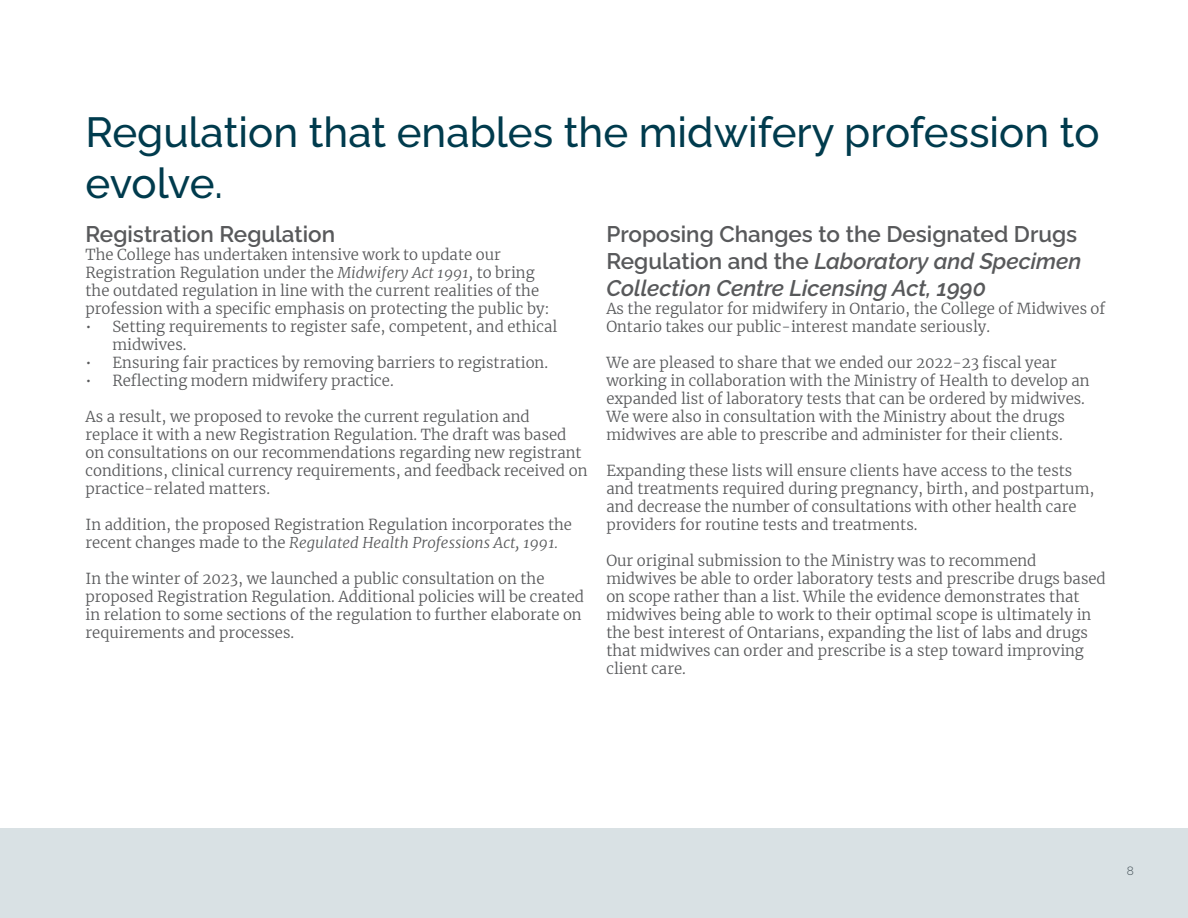
<style>
.page{position:relative;width:1188px;height:918px;background:#fff}
.page>*{position:absolute;margin:0;border:0;box-sizing:border-box;transform-origin:0 0}
.t1{font:500 42px/50.4px "Raleway";color:#003b4d}
.t2{font:italic 600 22.5px/27px "Raleway";color:#58595b}
.t3{font:600 22.5px "Raleway";color:#58595b}
.t4{font:300 15px/18px "Merriweather";color:#58595b}
.t5{font:300 12px "Raleway";color:#52575a}
.s1{font-style:italic}
.s2{font-style:normal}
</style>
<div class="page">
<div style="left:0;top:828px;width:1188px;height:90px;background:#d9e1e4"></div>
<h1 class="t1" style="left:86px;top:103px;width:1015px">Regulation that enables the midwifery profession to evolve.</h1>
<h2 class="t3" style="left:86px;top:216px;width:251px">Registration Regulation</h2>
<p class="t4" style="left:86px;top:245px;width:466px">The College has undertaken intensive work to update our Registration Regulation under the <span class="s1">Midwifery Act 1991,</span> to bring the outdated regulation in line with the current realities of the profession with a specific emphasis on protecting the public by:</p>
<p class="t4" style="left:112px;top:317px;width:446px;text-indent:-27px">• Setting requirements to register safe, competent, and ethical midwives.</p>
<p class="t4" style="left:86px;top:353px;width:464px">• Ensuring fair practices by removing barriers to registration.</p>
<p class="t4" style="left:86px;top:371px;width:310px">• Reflecting modern midwifery practice.</p>
<p class="t4" style="left:86px;top:407px;width:503px">As a result, we proposed to revoke the current regulation and<br>replace it with a new Registration Regulation. The draft was based on consultations on our recommendations regarding new registrant conditions, clinical currency requirements, and feedback received on practice-related matters.</p>
<p class="t4" style="left:86px;top:515px;width:488px">In addition, the proposed Registration Regulation incorporates the recent changes made to the <span class="s1">Regulated Health Professions Act, 1991.</span></p>
<p class="t4" style="left:86px;top:569px;width:500px">In the winter of 2023, we launched a public consultation on the proposed Registration Regulation. Additional policies will be created in relation to some sections of the regulation to further elaborate on requirements and processes.</p>
<h2 class="t2" style="left:606px;top:220px;width:477px"><span class="s2">Proposing Changes to the Designated Drugs<br>Regulation and the</span> Laboratory and Specimen<br>Collection Centre Licensing Act, 1990</h2>
<p class="t4" style="left:606px;top:299px;width:501px">As the regulator for midwifery in Ontario, the College of Midwives of<br>Ontario takes our public-interest mandate seriously.</p>
<p class="t4" style="left:606px;top:353px;width:485px">We are pleased to share that we ended our 2022-23 fiscal year working in collaboration with the Ministry of Health to develop an expanded list of laboratory tests that can be ordered by midwives.<br>We were also in consultation with the Ministry about the drugs midwives are able to prescribe and administer for their clients.</p>
<p class="t4" style="left:606px;top:461px;width:490px">Expanding these lists will ensure clients have access to the tests and treatments required during pregnancy, birth, and postpartum, and decrease the number of consultations with other health care providers for routine tests and treatments.</p>
<p class="t4" style="left:606px;top:551px;width:501px">Our original submission to the Ministry was to recommend midwives be able to order laboratory tests and prescribe drugs based on scope rather than a list. While the evidence demonstrates that midwives being able to work to their optimal scope is ultimately in the best interest of Ontarians, expanding the list of labs and drugs that midwives can order and prescribe is a step toward improving client care.</p>
<p class="t5" style="left:1127px;top:862px;width:9px">8</p>
</div>
